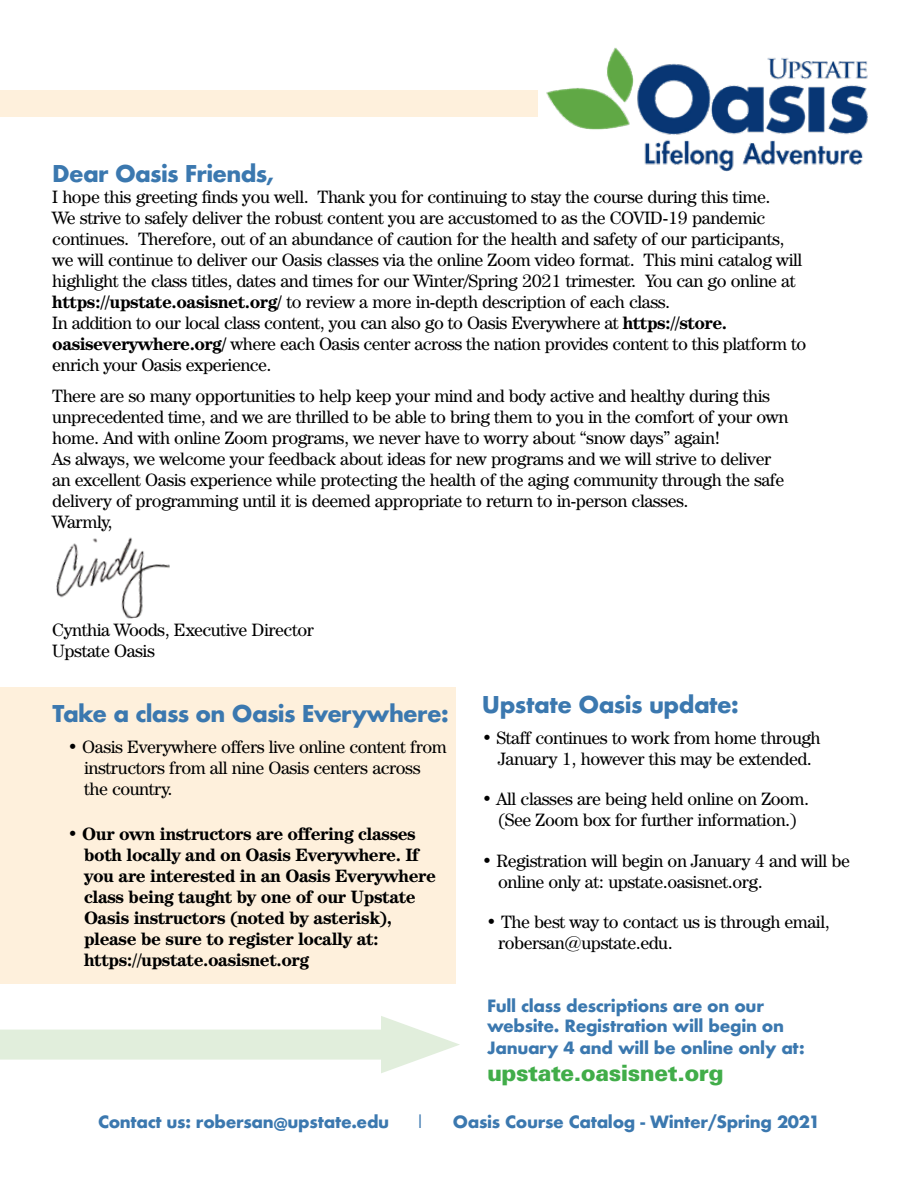
<style>
.page{position:relative;width:918px;height:1188px;background:#fff}
.page>*{position:absolute;margin:0;border:0;box-sizing:border-box;transform-origin:0 0}
.t1{font:700 22.5px "Futura";letter-spacing:-.03em;color:#3b78af}
.t2{font:900 22.5px "Univers";letter-spacing:-.02em;color:#41ad49}
.t3{font:18px/21px "Century IT Cby BT";letter-spacing:-.025em;color:#000}
.t4{font:700 18px/21px "Century IT Cby BT";letter-spacing:-.025em;color:#000}
.t5{font:700 16.5px/19.8px "Futura";letter-spacing:-.02em;color:#3b78af}
.t6{font:16.5px "Futura";color:#3b78af}
.s1{font-weight:700}
.s2{font-weight:400}
</style>
<div class="page">
<img style="left:56px;top:537px;width:114px;height:82px">
<img style="left:546px;top:47px;width:322px;height:125px">
<div style="left:0;top:688px;width:456px;height:296px;background:#fef0dc"></div>
<div style="left:0;top:90px;width:538px;height:27px;background:#fef0dc"></div>
<div style="left:0;top:1030px;width:410px;height:30px;background:#e1eedc"></div>
<svg style="left:381px;top:1016px;width:79px;height:57px"></svg>
<p class="t1" style="left:52px;top:157px;width:224px">Dear Oasis Friends,</p>
<p class="t3" style="left:52px;top:185px;width:756px">I hope this greeting finds you well. Thank you for continuing to stay the course during this time.<br>We strive to safely deliver the robust content you are accustomed to as the COVID-19 pandemic continues. Therefore, out of an abundance of caution for the health and safety of our participants, we will continue to deliver our Oasis classes via the online Zoom video format. This mini catalog will highlight the class titles, dates and times for our Winter/Spring 2021 trimester. You can go online at <span class="s1">https://upstate.oasisnet.org/</span> to review a more in-depth description of each class.<br>In addition to our local class content, you can also go to Oasis Everywhere at <span class="s1">https://store. oasiseverywhere.org/</span> where each Oasis center across the nation provides content to this platform to enrich your Oasis experience.</p>
<p class="t3" style="left:52px;top:385px;width:738px">There are so many opportunities to help keep your mind and body active and healthy during this unprecedented time, and we are thrilled to be able to bring them to you in the comfort of your own home. And with online Zoom programs, we never have to worry about “snow days” again!<br>As always, we welcome your feedback about ideas for new programs and we will strive to deliver an excellent Oasis experience while protecting the health of the aging community through the safe delivery of programming until it is deemed appropriate to return to in-person classes.<br>Warmly,</p>
<p class="t3" style="left:52px;top:619px;width:263px">Cynthia Woods, Executive Director<br>Upstate Oasis</p>
<p class="t1" style="left:52px;top:697px;width:398px">Take a class on Oasis Everywhere:</p>
<p class="t3" style="left:84px;top:736px;width:364px;text-indent:-17px">• Oasis Everywhere offers live online content from instructors from all nine Oasis centers across the country.</p>
<p class="t4" style="left:84px;top:823px;width:353px;text-indent:-17px"><span class="s2">•</span> Our own instructors are offering classes both locally and on Oasis Everywhere. If you are interested in an Oasis Everywhere class being taught by one of our Upstate Oasis instructors (noted by asterisk), please be sure to register locally at: https://upstate.oasisnet.org</p>
<p class="t1" style="left:482px;top:688px;width:259px">Upstate Oasis update:</p>
<p class="t3" style="left:482px;top:727px;width:340px;text-align:center">• Staff continues to work from home through<br>January 1, however this may be extended.</p>
<p class="t3" style="left:482px;top:788px;width:329px;text-align:center">• All classes are being held online on Zoom. (See Zoom box for further information.)</p>
<p class="t3" style="left:498px;top:850px;width:353px;text-indent:-17px">• Registration will begin on January 4 and will be online only at: upstate.oasisnet.org.</p>
<p class="t3" style="left:498px;top:911px;width:333px;text-indent:-12px">• The best way to contact us is through email, robersan@upstate.edu.</p>
<p class="t5" style="left:487px;top:996px;width:299px">Full class descriptions are on our website. Registration will begin on</p>
<p class="t5" style="left:487px;top:1038px;width:319px">January 4 and will be online only at:</p>
<p class="t2" style="left:487px;top:1059px;width:238px">upstate.oasisnet.org</p>
<p class="t5" style="left:98px;top:1112px;width:293px">Contact us: robersan@upstate.edu</p>
<p class="t6" style="left:415px;top:1111px;width:11px">|</p>
<p class="t5" style="left:453px;top:1112px;width:369px">Oasis Course Catalog - Winter/Spring 2021</p>
</div>
